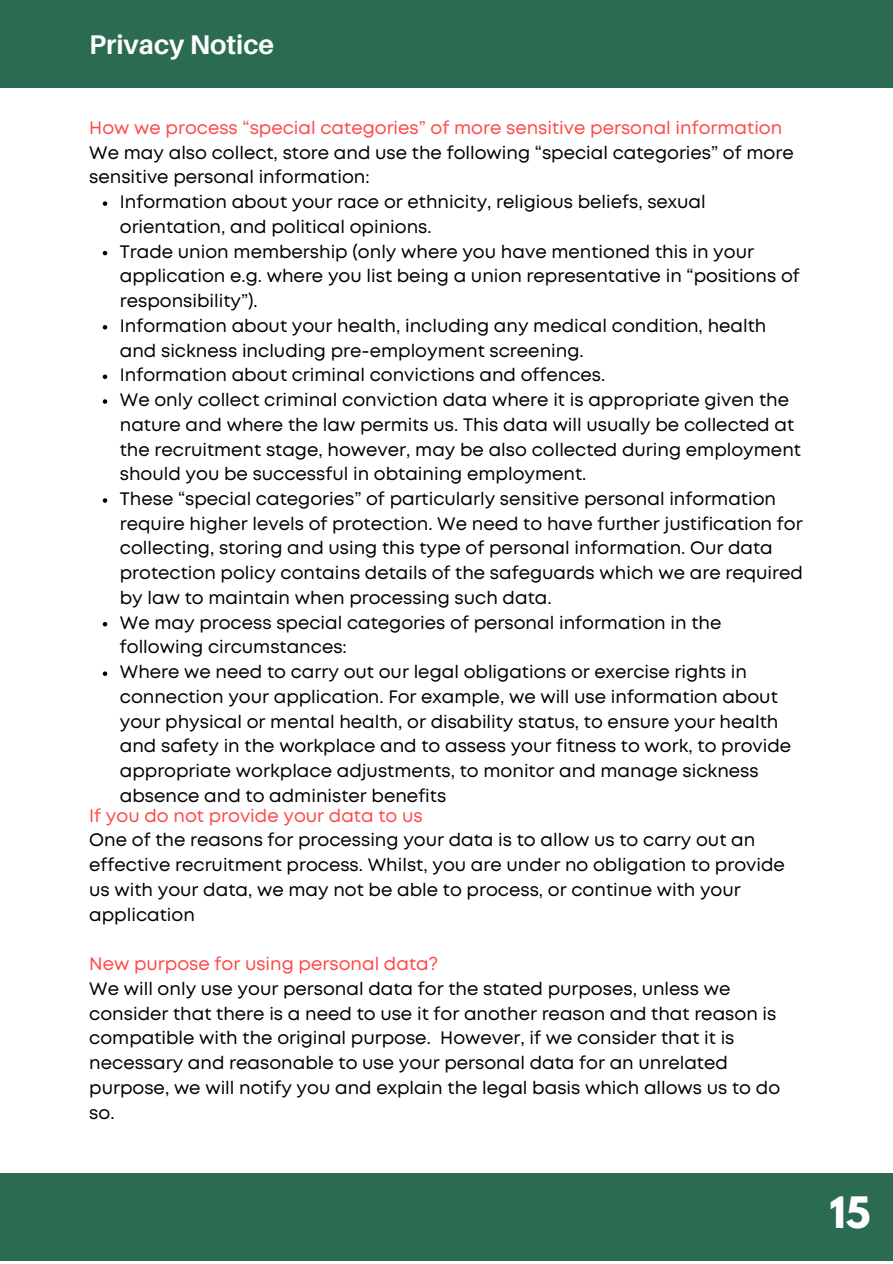
<style>
.page{position:relative;width:893px;height:1264px;background:#fff}
.page>*{position:absolute;margin:0;border:0;box-sizing:border-box;transform-origin:0 0}
.t1{font:700 38.4px "League Spartan";color:#fff}
.t2{font:700 27px "Aileron";color:#fff}
.t3{font:18px/24.8px "Mont";color:#000}
.t4{font:18px "Mont";color:#ff4949}
</style>
<div class="page">
<div style="left:0;top:0;width:892px;height:88px;background:#2a6b52"></div>
<div style="left:0;top:1173px;width:892px;height:87px;background:#2a6b52"></div>
<svg style="left:103px;top:201px;width:4px;height:5px"></svg>
<svg style="left:103px;top:251px;width:4px;height:4px"></svg>
<svg style="left:103px;top:325px;width:4px;height:4px"></svg>
<svg style="left:103px;top:374px;width:4px;height:5px"></svg>
<svg style="left:103px;top:399px;width:4px;height:5px"></svg>
<svg style="left:103px;top:498px;width:4px;height:5px"></svg>
<svg style="left:103px;top:622px;width:4px;height:4px"></svg>
<svg style="left:103px;top:671px;width:4px;height:5px"></svg>
<h2 class="t2" style="left:89px;top:28px;width:186px">Privacy Notice</h2>
<p class="t4" style="left:89px;top:121px;width:694px">How we process “special categories” of more sensitive personal information</p>
<p class="t3" style="left:89px;top:141px;width:706px">We may also collect, store and use the following “special categories” of more sensitive personal information:</p>
<p class="t3" style="left:120px;top:191px;width:684px">Information about your race or ethnicity, religious beliefs, sexual orientation, and political opinions.<br>Trade union membership (only where you have mentioned this in your application e.g. where you list being a union representative in “positions of responsibility”).<br>Information about your health, including any medical condition, health and sickness including pre-employment screening.<br>Information about criminal convictions and offences.<br>We only collect criminal conviction data where it is appropriate given the nature and where the law permits us. This data will usually be collected at the recruitment stage, however, may be also collected during employment should you be successful in obtaining employment.<br>These “special categories” of particularly sensitive personal information require higher levels of protection. We need to have further justification for collecting, storing and using this type of personal information. Our data protection policy contains details of the safeguards which we are required by law to maintain when processing such data.<br>We may process special categories of personal information in the following circumstances:<br>Where we need to carry out our legal obligations or exercise rights in connection your application. For example, we will use information about your physical or mental health, or disability status, to ensure your health and safety in the workplace and to assess your fitness to work, to provide appropriate workplace adjustments, to monitor and manage sickness absence and to administer benefits</p>
<p class="t4" style="left:89px;top:808px;width:335px">If you do not provide your data to us</p>
<p class="t3" style="left:89px;top:829px;width:697px">One of the reasons for processing your data is to allow us to carry out an effective recruitment process. Whilst, you are under no obligation to provide us with your data, we may not be able to process, or continue with your application</p>
<p class="t4" style="left:89px;top:957px;width:350px">New purpose for using personal data?</p>
<p class="t3" style="left:89px;top:977px;width:692px">We will only use your personal data for the stated purposes, unless we consider that there is a need to use it for another reason and that reason is compatible with the original purpose. However, if we consider that it is necessary and reasonable to use your personal data for an unrelated purpose, we will notify you and explain the legal basis which allows us to do so.</p>
<h1 class="t1" style="left:829px;top:1193px;width:42px">15</h1>
</div>
